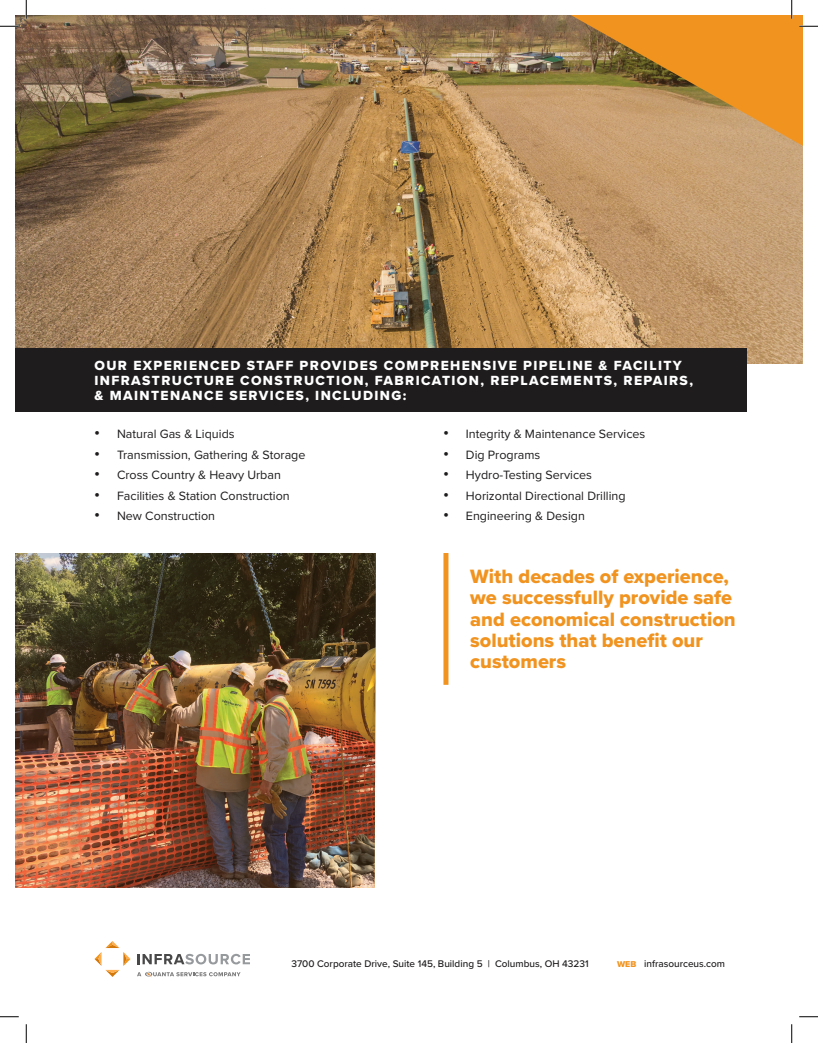
<style>
.page{position:relative;width:818px;height:1043px;background:#fff}
.page>*{position:absolute;margin:0;border:0;box-sizing:border-box;transform-origin:0 0}
.t1{font:20px/21.2px "Proxima Nova Extrabld";color:#f1931f}
.t2{font:13.75px/15px "Proxima Nova Extrabld";letter-spacing:.1em;color:#fff}
.t3{font:12.5px "Proxima Nova";color:#1e1c1c}
.Pa0{font:500 10px "Proxima Nova";color:#1e1c1c}
.s1{font-family:"Proxima Nova Extrabld";font-size:15px}
.s2{font-family:"Proxima Nova Extrabld";font-weight:400;font-size:8.75px;color:#f1931f}
</style>
<div class="page">
<img style="left:15px;top:15px;width:787px;height:348px">
<img style="left:15px;top:553px;width:361px;height:335px">
<div style="left:443px;top:553px;width:5px;height:132px;background:#f1931f"></div>
<div style="left:15px;top:348px;width:731px;height:63px;background:#1e1c1c"></div>
<svg style="left:94px;top:941px;width:36px;height:35px"></svg>
<svg style="left:137px;top:953px;width:113px;height:11px"></svg>
<svg style="left:137px;top:971px;width:103px;height:6px"></svg>
<svg style="left:0;top:25px;width:19px;height:2px"></svg>
<svg style="left:0;top:1016px;width:19px;height:1px"></svg>
<svg style="left:799px;top:1016px;width:19px;height:1px"></svg>
<svg style="left:25px;top:0;width:2px;height:19px"></svg>
<svg style="left:25px;top:1024px;width:2px;height:18px"></svg>
<svg style="left:570px;top:0;width:248px;height:146px"></svg>
<svg style="left:791px;top:1024px;width:1px;height:18px"></svg>
<p class="t2" style="left:94px;top:357px;width:600px">OUR EXPERIENCED STAFF PROVIDES COMPREHENSIVE PIPELINE &amp; FACILITY<br>INFRASTRUCTURE CONSTRUCTION, FABRICATION, REPLACEMENTS, REPAIRS, &amp; MAINTENANCE SERVICES, INCLUDING:</p>
<p class="t3" style="left:94px;top:424px;width:142px"><span class="s1">•</span> Natural Gas &amp; Liquids</p>
<p class="t3" style="left:94px;top:445px;width:212px"><span class="s1">•</span> Transmission, Gathering &amp; Storage</p>
<p class="t3" style="left:94px;top:465px;width:188px"><span class="s1">•</span> Cross Country &amp; Heavy Urban</p>
<p class="t3" style="left:94px;top:486px;width:197px"><span class="s1">•</span> Facilities &amp; Station Construction</p>
<p class="t3" style="left:94px;top:507px;width:122px"><span class="s1">•</span> New Construction</p>
<p class="t3" style="left:443px;top:424px;width:203px"><span class="s1">•</span> Integrity &amp; Maintenance Services</p>
<p class="t3" style="left:443px;top:445px;width:98px"><span class="s1">•</span> Dig Programs</p>
<p class="t3" style="left:443px;top:465px;width:150px"><span class="s1">•</span> Hydro-Testing Services</p>
<p class="t3" style="left:443px;top:486px;width:183px"><span class="s1">•</span> Horizontal Directional Drilling</p>
<p class="t3" style="left:443px;top:507px;width:143px"><span class="s1">•</span> Engineering &amp; Design</p>
<p class="t1" style="left:470px;top:565px;width:267px">With decades of experience, we successfully provide safe and economical construction solutions that benefit our customers</p>
<p class="Pa0" style="left:291px;top:956px;width:299px">3700 Corporate Drive, Suite 145, Building 5 | Columbus, OH 43231</p>
<p class="Pa0" style="left:617px;top:956px;width:110px"><span class="s2">WEB</span> infrasourceus.com</p>
</div>
